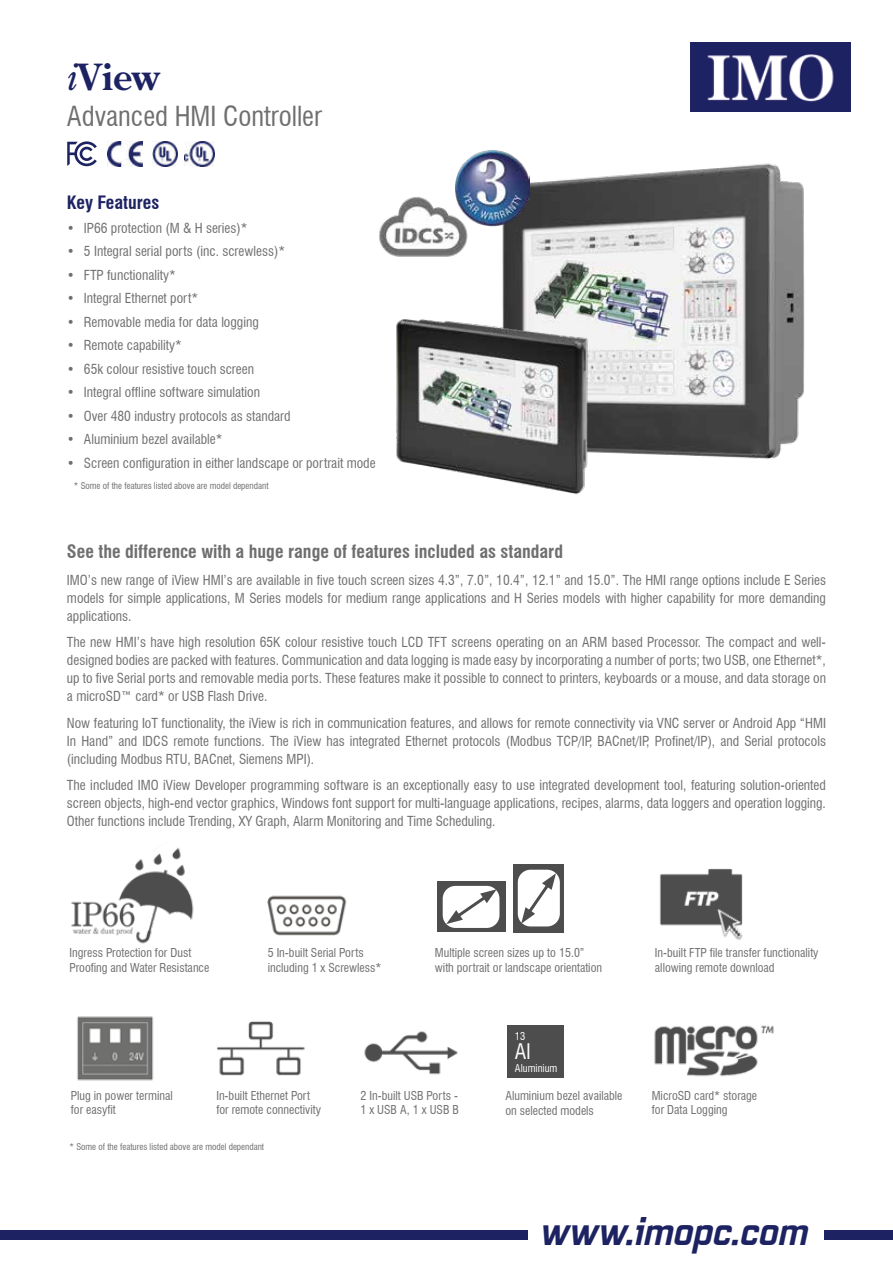
<style>
.page{position:relative;width:893px;height:1263px;background:#fff}
.page>*{position:absolute;margin:0;border:0;box-sizing:border-box;transform-origin:0 0}
.t1{font:39px "Quarca Nor Bol It";color:#1d2362}
.t2{font:700 36px "Century Old Style Std";color:#1d2362}
.t3{font:condensed 27px "Swiss 721 BT";color:#706f6f}
.t4{font:condensed 21px "Swiss 721 BT";color:#fff}
.t5{font:700 condensed 18px "Swiss 721 BT";color:#706f6f}
.t6{font:700 condensed 18px "Swiss 721 BT";color:#1d2362}
.t7{font:condensed 13.5px/18px "Swiss 721 BT";color:#706f6f;text-align:justify}
.t8{font:condensed 12px/14.4px "Swiss 721 BT";color:#706f6f}
.t9{font:condensed 10.5px "Swiss 721 BT";color:#fff}
.t10{font:condensed 9px "Swiss 721 BT";color:#706f6f}
.s1{font-weight:400;font-style:italic}
</style>
<div class="page">
<img style="left:691px;top:43px;width:159px;height:69px">
<img style="left:502px;top:163px;width:303px;height:296px">
<img style="left:396px;top:265px;width:314px;height:229px">
<img style="left:659px;top:868px;width:84px;height:72px">
<img style="left:71px;top:848px;width:123px;height:96px">
<img style="left:268px;top:895px;width:79px;height:41px">
<svg style="left:437px;top:882px;width:68px;height:50px"></svg>
<div style="left:443px;top:886px;width:56px;height:42px;background:#fff;border-radius:13px"></div>
<svg style="left:446px;top:889px;width:51px;height:35px"></svg>
<svg style="left:514px;top:864px;width:50px;height:68px"></svg>
<div style="left:518px;top:870px;width:42px;height:56px;background:#fff;border-radius:13px"></div>
<svg style="left:521px;top:873px;width:35px;height:51px"></svg>
<img style="left:77px;top:1016px;width:77px;height:65px">
<img style="left:217px;top:1021px;width:88px;height:55px">
<img style="left:364px;top:1031px;width:94px;height:44px">
<div style="left:508px;top:1025px;width:56px;height:53px;background:#4d4d4d"></div>
<img style="left:654px;top:1025px;width:120px;height:52px">
<div style="left:0;top:1231px;width:527px;height:9px;background:#1d2362"></div>
<div style="left:825px;top:1231px;width:68px;height:9px;background:#1d2362"></div>
<img style="left:379px;top:197px;width:92px;height:79px">
<svg style="left:67px;top:141px;width:30px;height:25px"></svg>
<img style="left:184px;top:141px;width:31px;height:25px">
<img style="left:153px;top:141px;width:25px;height:25px">
<img style="left:107px;top:141px;width:35px;height:25px">
<img style="left:455px;top:150px;width:75px;height:77px">
<h2 class="t2" style="left:67px;top:54px;width:94px"><span class="s1">i</span>View</h2>
<h3 class="t3" style="left:67px;top:100px;width:257px">Advanced HMI Controller</h3>
<h3 class="t6" style="left:67px;top:192px;width:94px">Key Features</h3>
<p class="t7" style="left:67px;top:219px;width:182px">• IP66 protection (M &amp; H series)*</p>
<p class="t7" style="left:67px;top:242px;width:220px">• 5 Integral serial ports (inc. screwless)*</p>
<p class="t7" style="left:67px;top:266px;width:110px">• FTP functionality*</p>
<p class="t7" style="left:67px;top:289px;width:133px">• Integral Ethernet port*</p>
<p class="t7" style="left:67px;top:313px;width:193px">• Removable media for data logging</p>
<p class="t7" style="left:67px;top:336px;width:117px">• Remote capability*</p>
<p class="t7" style="left:67px;top:360px;width:189px">• 65k colour resistive touch screen</p>
<p class="t7" style="left:67px;top:383px;width:195px">• Integral offline software simulation</p>
<p class="t7" style="left:67px;top:407px;width:225px">• Over 480 industry protocols as standard</p>
<p class="t7" style="left:67px;top:430px;width:157px">• Aluminium bezel available*</p>
<p class="t7" style="left:67px;top:454px;width:310px">• Screen configuration in either landscape or portrait mode</p>
<p class="t10" style="left:74px;top:480px;width:196px">* Some of the features listed above are model dependant</p>
<h3 class="t5" style="left:67px;top:541px;width:498px">See the difference with a huge range of features included as standard</h3>
<p class="t7" style="left:67px;top:571px;width:760px">IMO’s new range of iView HMI’s are available in five touch screen sizes 4.3”, 7.0”, 10.4”, 12.1” and 15.0”. The HMI range options include E Series models for simple applications, M Series models for medium range applications and H Series models with higher capability for more demanding applications.</p>
<p class="t7" style="left:67px;top:633px;width:760px">The new HMI’s have high resolution 65K colour resistive touch LCD TFT screens operating on an ARM based Processor. The compact and well&shy;designed bodies are packed with features. Communication and data logging is made easy by incorporating a number of ports; two USB, one Ethernet*, up to five Serial ports and removable media ports. These features make it possible to connect to printers, keyboards or a mouse, and data storage on a microSD™ card* or USB Flash Drive.</p>
<p class="t7" style="left:67px;top:714px;width:760px">Now featuring IoT functionality, the iView is rich in communication features, and allows for remote connectivity via VNC server or Android App “HMI In Hand” and IDCS remote functions. The iView has integrated Ethernet protocols (Modbus TCP/IP, BACnet/IP, Profinet/IP), and Serial protocols (including Modbus RTU, BACnet, Siemens MPI).</p>
<p class="t7" style="left:67px;top:776px;width:760px">The included IMO iView Developer programming software is an exceptionally easy to use integrated development tool, featuring solution-oriented screen objects, high-end vector graphics, Windows font support for multi-language applications, recipes, alarms, data loggers and operation logging.<br>Other functions include Trending, XY Graph, Alarm Monitoring and Time Scheduling.</p>
<p class="t8" style="left:70px;top:945px;width:141px">Ingress Protection for Dust<br>Proofing and Water Resistance</p>
<p class="t8" style="left:268px;top:945px;width:115px">5 In-built Serial Ports including 1 x Screwless*</p>
<p class="t8" style="left:435px;top:945px;width:169px">Multiple screen sizes up to 15.0” with portrait or landscape orientation</p>
<p class="t8" style="left:655px;top:945px;width:165px">In-built FTP file transfer functionality allowing remote download</p>
<p class="t8" style="left:71px;top:1088px;width:103px">Plug in power terminal for easyfit</p>
<p class="t8" style="left:216px;top:1088px;width:106px">In-built Ethernet Port for remote connectivity</p>
<p class="t8" style="left:360px;top:1088px;width:100px">2 In-built USB Ports -<br>1 x USB A, 1 x USB B</p>
<p class="t10" style="left:70px;top:1141px;width:196px">* Some of the features listed above are model dependant</p>
<p class="t9" style="left:515px;top:1029px;width:12px">13</p>
<h3 class="t4" style="left:515px;top:1039px;width:17px">Al</h3>
<p class="t9" style="left:515px;top:1061px;width:44px">Aluminium</p>
<p class="t8" style="left:505px;top:1089px;width:119px">Aluminium bezel available on selected models</p>
<p class="t8" style="left:652px;top:1088px;width:107px">MicroSD card* storage for Data Logging</p>
<h1 class="t1" style="left:540px;top:1207px;width:270px">www.imopc.com</h1>
</div>
